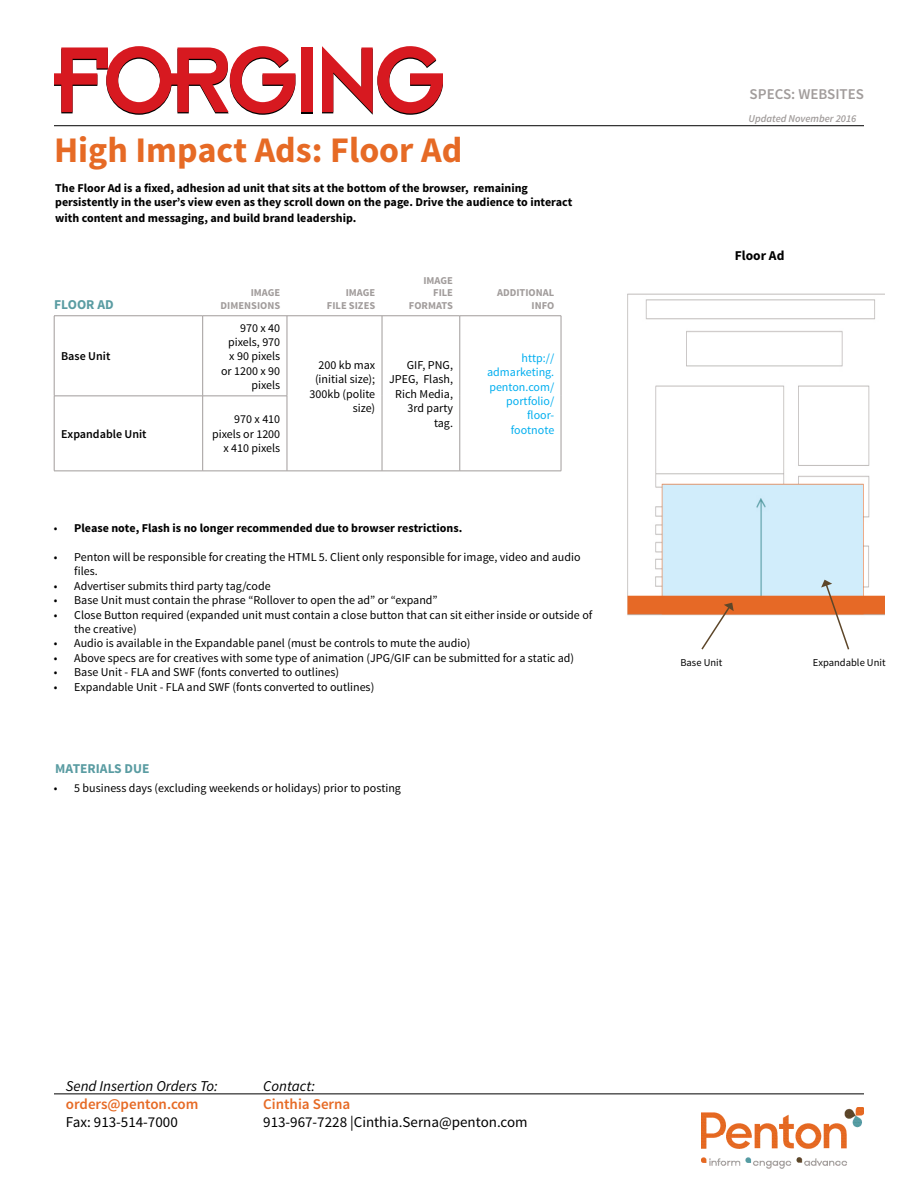
<style>
.page{position:relative;width:918px;height:1188px;background:#fff}
.page>*{position:absolute;margin:0;border:0;box-sizing:border-box;transform-origin:0 0}
.t1{font:700 36px "Source Sans Pro";color:#e66a25}
.t2{font:15px "Source Sans Pro";color:#000}
.t3{font:italic 15px "Source Sans Pro";color:#000}
.t4{font:600 15px "Source Sans Pro";color:#e66a25}
.t5{font:600 15px "Source Sans Pro";color:#a19c9b}
.t6{font:700 13.5px "Source Sans Pro";color:#5a9ca2}
.t7{font:700 13.5px "Source Sans Pro";color:#000}
.t8{font:12px/14.4px "Source Sans Pro";color:#000;text-align:right}
.t9{font:700 12px/14.4px "Source Sans Pro";color:#000}
.t10{font:12px/14.4px "Source Sans Pro";color:#00aeef;text-align:right}
.t11{font:600 12px "Source Sans Pro";color:#000}
.t12{font:700 10.5px/12.6px "Source Sans Pro";color:#a19c9b;text-align:right}
.t13{font:10.5px "Source Sans Pro";color:#000}
.t14{font:italic 600 10.5px "Source Sans Pro";color:#a19c9b}
.s1{font-weight:400}
</style>
<div class="page">
<hr style="left:54px;top:125px;width:810px;height:1px;background:#000">
<hr style="left:54px;top:1094px;width:810px;height:1px;background:#000">
<img style="left:702px;top:1107px;width:162px;height:62px">
<div style="left:301px;top:49px;width:11px;height:64px;background:#000"></div>
<svg style="left:54px;top:46px;width:241px;height:69px"></svg>
<div style="left:301px;top:47px;width:11px;height:65px;background:#d71920"></div>
<svg style="left:322px;top:46px;width:121px;height:69px"></svg>
<img style="left:627px;top:293px;width:257px;height:323px">
<svg style="left:700px;top:603px;width:34px;height:47px"></svg>
<svg style="left:821px;top:580px;width:29px;height:70px"></svg>
<hr style="left:54px;top:316px;width:149px;height:1px;background:#a19c9b">
<hr style="left:54px;top:316px;width:1px;height:80px;background:#a19c9b">
<hr style="left:203px;top:316px;width:84px;height:1px;background:#a19c9b">
<hr style="left:202px;top:316px;width:1px;height:80px;background:#a19c9b">
<hr style="left:287px;top:316px;width:95px;height:1px;background:#a19c9b">
<hr style="left:287px;top:316px;width:1px;height:80px;background:#a19c9b">
<hr style="left:382px;top:316px;width:78px;height:1px;background:#a19c9b">
<hr style="left:382px;top:316px;width:1px;height:80px;background:#a19c9b">
<hr style="left:460px;top:316px;width:101px;height:1px;background:#a19c9b">
<hr style="left:460px;top:316px;width:1px;height:80px;background:#a19c9b">
<hr style="left:561px;top:316px;width:1px;height:80px;background:#a19c9b">
<hr style="left:54px;top:396px;width:149px;height:1px;background:#a19c9b">
<hr style="left:54px;top:396px;width:1px;height:75px;background:#a19c9b">
<hr style="left:203px;top:396px;width:84px;height:1px;background:#a19c9b">
<hr style="left:202px;top:396px;width:1px;height:75px;background:#a19c9b">
<hr style="left:287px;top:396px;width:1px;height:75px;background:#a19c9b">
<hr style="left:382px;top:396px;width:1px;height:75px;background:#a19c9b">
<hr style="left:460px;top:396px;width:1px;height:75px;background:#a19c9b">
<hr style="left:561px;top:396px;width:1px;height:75px;background:#a19c9b">
<hr style="left:54px;top:471px;width:149px;height:1px;background:#a19c9b">
<hr style="left:203px;top:471px;width:84px;height:1px;background:#a19c9b">
<hr style="left:287px;top:471px;width:95px;height:1px;background:#a19c9b">
<hr style="left:382px;top:471px;width:78px;height:1px;background:#a19c9b">
<hr style="left:460px;top:471px;width:101px;height:1px;background:#a19c9b">
<h1 class="t1" style="left:54px;top:127px;width:410px">High Impact Ads: Floor Ad</h1>
<p class="t9" style="left:55px;top:181px;width:519px">The Floor Ad is a fixed, adhesion ad unit that sits at the bottom of the browser, remaining persistently in the user’s view even as they scroll down on the page. Drive the audience to interact</p>
<p class="t9" style="left:55px;top:212px;width:303px">with content and messaging, and build brand leadership.</p>
<p class="t6" style="left:54px;top:296px;width:61px">FLOOR AD</p>
<p class="t11" style="left:61px;top:349px;width:51px">Base Unit</p>
<p class="t11" style="left:61px;top:426px;width:87px">Expandable Unit</p>
<p class="t12" style="left:251px;top:287px;width:7px">image</p>
<p class="t12" style="left:221px;top:300px;width:7px">dimensions</p>
<p class="t8" style="left:221px;top:321px;width:61px">970 x 40 pixels, 970 x 90 pixels or 1200 x 90 pixels</p>
<p class="t8" style="left:212px;top:413px;width:70px">970 x 410 pixels or 1200 x 410 pixels</p>
<p class="t12" style="left:327px;top:287px;width:50px">IMAGE<br>FILE SIZES</p>
<p class="t12" style="left:409px;top:274px;width:46px">IMAGE<br>FILE<br>FORMATS</p>
<p class="t12" style="left:497px;top:287px;width:59px">ADDITIONAL<br>INFO</p>
<p class="t8" style="left:310px;top:358px;width:67px">200 kb max (initial size);<br>300kb (polite size)</p>
<p class="t8" style="left:389px;top:358px;width:65px">GIF, PNG,<br>JPEG, Flash,<br>Rich Media,<br>3rd party tag.</p>
<p class="t10" style="left:487px;top:351px;width:69px">http:// admarketing. penton.com/ portfolio/ floor&shy;footnote</p>
<p class="t9" style="left:54px;top:522px;width:410px"><span class="s1">•</span> Please note, Flash is no longer recommended due to browser restrictions.</p>
<p class="t8" style="left:74px;top:550px;width:508px;text-align:left;text-indent:-20px">• Penton will be responsible for creating the HTML 5. Client only responsible for image, video and audio files.</p>
<p class="t8" style="left:54px;top:579px;width:218px">• Advertiser submits third party tag/code</p>
<p class="t8" style="left:54px;top:593px;width:385px">• Base Unit must contain the phrase “Rollover to open the ad” or “expand”</p>
<p class="t8" style="left:74px;top:608px;width:520px;text-align:left;text-indent:-20px">• Close Button required (expanded unit must contain a close button that can sit either inside or outside of the creative)</p>
<p class="t8" style="left:54px;top:636px;width:418px">• Audio is available in the Expandable panel (must be controls to mute the audio)</p>
<p class="t8" style="left:54px;top:651px;width:522px">• Above specs are for creatives with some type of animation (JPG/GIF can be submitted for a static ad)</p>
<p class="t8" style="left:54px;top:665px;width:287px">• Base Unit - FLA and SWF (fonts converted to outlines)</p>
<p class="t8" style="left:54px;top:680px;width:322px">• Expandable Unit - FLA and SWF (fonts converted to outlines)</p>
<p class="t6" style="left:55px;top:759px;width:96px">MATERIALS DUE</p>
<p class="t8" style="left:54px;top:781px;width:349px">• 5 business days (excluding weekends or holidays) prior to posting</p>
<p class="t5" style="left:750px;top:85px;width:116px">SPECS: WEBSITES</p>
<p class="t14" style="left:748px;top:111px;width:110px">Updated November 2016</p>
<p class="t7" style="left:735px;top:246px;width:51px">Floor Ad</p>
<p class="t13" style="left:680px;top:656px;width:43px">Base Unit</p>
<p class="t13" style="left:813px;top:656px;width:74px">Expandable Unit</p>
<p class="t3" style="left:66px;top:1077px;width:153px">Send Insertion Orders To:</p>
<p class="t4" style="left:66px;top:1095px;width:134px">orders@penton.com</p>
<p class="t2" style="left:66px;top:1113px;width:113px">Fax: 913-514-7000</p>
<p class="t3" style="left:263px;top:1077px;width:53px">Contact:</p>
<p class="t4" style="left:263px;top:1095px;width:89px">Cinthia Serna</p>
<p class="t2" style="left:263px;top:1113px;width:266px">913-967-7228 |Cinthia.Serna@penton.com</p>
</div>
